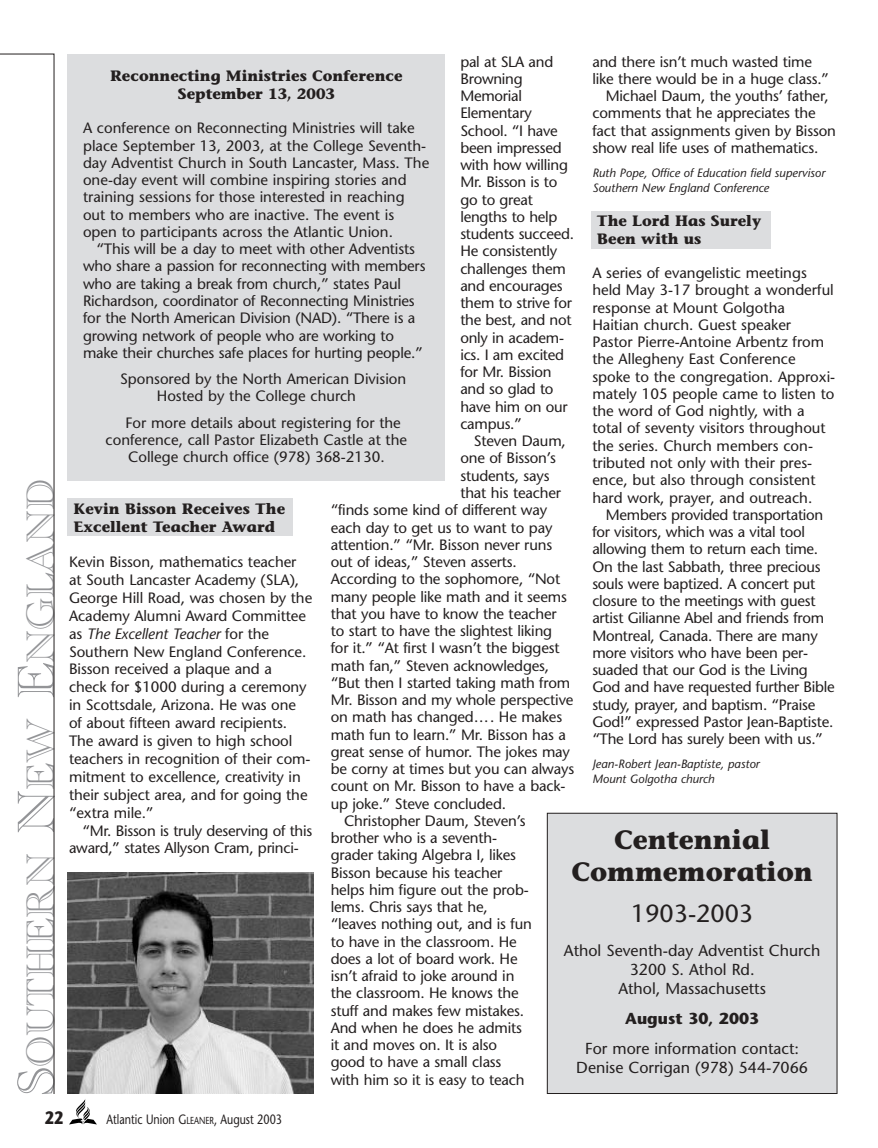
<style>
.page{position:relative;width:878px;height:1148px;background:#fff}
.page>*{position:absolute;margin:0;border:0;box-sizing:border-box;transform-origin:0 0}
.t1{font:40.5px "Academy Engraved Plain";color:#939497}
.t2{font:700 26.55px/31.8px "Stone Informal";color:#231f1f;text-align:center}
.t3{font:24.75px "Stone Sans";color:#231f1f}
.t4{font:700 18px "Stone Sans";color:#231f1f;scale:.8 1}
.t5{font:15.9px/19px "Stone Sans";color:#231f1f;text-align:center}
.t6{font:700 15.9px "Stone Sans";color:#231f1f}
.t7{font:15px/17.2px "Stone Sans";letter-spacing:-.01em;color:#231f1f}
.t8{font:700 15px/17.9px "Stone Informal";color:#231f1f}
.t9{font:13.5px "Stone Sans";color:#231f1f;scale:.8 1}
.t10{font:italic 12px/15px "Stone Sans";color:#231f1f}
.s1{font-size:54px}
.s2{font-size:10.2px}
.s3{font-style:italic}
</style>
<div class="page">
<div style="left:68px;top:498px;width:225px;height:37px;background:#dcdddf"></div>
<div style="left:591px;top:211px;width:180px;height:37px;background:#dcdddf"></div>
<div style="left:68px;top:54px;width:377px;height:426px;background:#dcdddf"></div>
<img style="left:68px;top:872px;width:246px;height:221px">
<div style="left:547px;top:813px;width:290px;height:280px;background:#dcdddf"></div>
<div style="left:547px;top:812px;width:290px;height:281px;border:1px solid #231f1f"></div>
<svg style="left:69px;top:1099px;width:28px;height:25px"></svg>
<svg style="left:1px;top:53px;width:54px;height:1041px"></svg>
<p class="t7" style="left:460px;top:54px;width:115px">pal at SLA and<br>Browning<br>Memorial<br>Elementary<br>School. “I have been impressed with how willing<br>Mr. Bisson is to go to great lengths to help students succeed.<br>He consistently challenges them and encourages them to strive for the best, and not only in academ&shy;ics. I am excited for Mr. Bission and so glad to have him on our campus.”</p>
<p class="t7" style="left:474px;top:434px;width:93px">Steven Daum,</p>
<p class="t7" style="left:460px;top:451px;width:97px">one of Bisson’s</p>
<p class="t7" style="left:460px;top:468px;width:91px">students, says</p>
<p class="t7" style="left:460px;top:486px;width:102px">that his teacher</p>
<p class="t7" style="left:331px;top:503px;width:218px">“finds some kind of different way</p>
<p class="t7" style="left:331px;top:520px;width:223px">each day to get us to want to pay</p>
<p class="t7" style="left:331px;top:537px;width:223px">attention.” “Mr. Bisson never runs</p>
<p class="t7" style="left:331px;top:555px;width:188px">out of ideas,” Steven asserts.</p>
<p class="t7" style="left:331px;top:572px;width:231px">According to the sophomore, “Not</p>
<p class="t7" style="left:331px;top:589px;width:238px">many people like math and it seems</p>
<p class="t7" style="left:331px;top:606px;width:227px">that you have to know the teacher</p>
<p class="t7" style="left:331px;top:624px;width:223px">to start to have the slightest liking</p>
<p class="t7" style="left:331px;top:641px;width:230px">for it.” “At first I wasn’t the biggest</p>
<p class="t7" style="left:331px;top:658px;width:220px">math fan,” Steven acknowledges,</p>
<p class="t7" style="left:331px;top:675px;width:241px">“But then I started taking math from</p>
<p class="t7" style="left:331px;top:693px;width:244px">Mr. Bisson and my whole perspective</p>
<p class="t7" style="left:331px;top:710px;width:233px">on math has changed…. He makes</p>
<p class="t7" style="left:331px;top:727px;width:237px">math fun to learn.” Mr. Bisson has a</p>
<p class="t7" style="left:331px;top:744px;width:241px">great sense of humor. The jokes may</p>
<p class="t7" style="left:331px;top:762px;width:245px">be corny at times but you can always</p>
<p class="t7" style="left:331px;top:779px;width:236px">count on Mr. Bisson to have a back-</p>
<p class="t7" style="left:331px;top:796px;width:177px">up joke.” Steve concluded.</p>
<p class="t7" style="left:344px;top:813px;width:183px">Christopher Daum, Steven’s</p>
<p class="t7" style="left:331px;top:831px;width:168px">brother who is a seventh-</p>
<p class="t7" style="left:331px;top:848px;width:187px">grader taking Algebra I, likes</p>
<p class="t7" style="left:331px;top:865px;width:173px">Bisson because his teacher</p>
<p class="t7" style="left:331px;top:882px;width:200px">helps him figure out the prob-</p>
<p class="t7" style="left:331px;top:900px;width:159px">lems. Chris says that he,</p>
<p class="t7" style="left:331px;top:917px;width:203px">“leaves nothing out, and is fun</p>
<p class="t7" style="left:331px;top:934px;width:188px">to have in the classroom. He</p>
<p class="t7" style="left:331px;top:951px;width:188px">does a lot of board work. He</p>
<p class="t7" style="left:331px;top:969px;width:185px">isn’t afraid to joke around in</p>
<p class="t7" style="left:331px;top:986px;width:189px">the classroom. He knows the</p>
<p class="t7" style="left:331px;top:1003px;width:195px">stuff and makes few mistakes.</p>
<p class="t7" style="left:331px;top:1020px;width:193px">And when he does he admits</p>
<p class="t7" style="left:331px;top:1038px;width:168px">it and moves on. It is also</p>
<p class="t7" style="left:331px;top:1055px;width:172px">good to have a small class</p>
<p class="t7" style="left:331px;top:1072px;width:195px">with him so it is easy to teach</p>
<p class="t7" style="left:592px;top:54px;width:221px">and there isn’t much wasted time</p>
<p class="t7" style="left:592px;top:72px;width:238px">like there would be in a huge class.”</p>
<p class="t7" style="left:606px;top:89px;width:224px">Michael Daum, the youths’ father,</p>
<p class="t7" style="left:592px;top:106px;width:225px">comments that he appreciates the</p>
<p class="t7" style="left:592px;top:123px;width:245px">fact that assignments given by Bisson</p>
<p class="t7" style="left:592px;top:141px;width:228px">show real life uses of mathematics.</p>
<p class="t10" style="left:592px;top:166px;width:234px">Ruth Pope, Office of Education field supervisor<br>Southern New England Conference</p>
<p class="t8" style="left:597px;top:214px;width:166px;line-height:17.2px">The Lord Has Surely<br>Been with us</p>
<p class="t7" style="left:592px;top:266px;width:244px">A series of evangelistic meetings held May 3-17 brought a wonderful response at Mount Golgotha Haitian church. Guest speaker Pastor Pierre-Antoine Arbentz from the Allegheny East Conference spoke to the congregation. Approxi&shy;mately 105 people came to listen to the word of God nightly, with a total of seventy visitors throughout the series. Church members con&shy;tributed not only with their pres&shy;ence, but also through consistent hard work, prayer, and outreach.</p>
<p class="t7" style="left:592px;top:507px;width:244px;text-indent:14px">Members provided transportation for visitors, which was a vital tool allowing them to return each time.<br>On the last Sabbath, three precious souls were baptized. A concert put closure to the meetings with guest artist Gilianne Abel and friends from Montreal, Canada. There are many more visitors who have been per&shy;suaded that our God is the Living God and have requested further Bible study, prayer, and baptism. “Praise God!” expressed Pastor Jean-Baptiste. “The Lord has surely been with us.”</p>
<p class="t10" style="left:592px;top:757px;width:169px">Jean-Robert Jean-Baptiste, pastor<br>Mount Golgotha church</p>
<p class="t8" style="left:110px;top:68px;width:294px;text-align:center">Reconnecting Ministries Conference<br>September 13, 2003</p>
<p class="t7" style="left:83px;top:121px;width:348px">A conference on Reconnecting Ministries will take place September 13, 2003, at the College Seventh&shy;day Adventist Church in South Lancaster, Mass. The one-day event will combine inspiring stories and training sessions for those interested in reaching out to members who are inactive. The event is open to participants across the Atlantic Union.</p>
<p class="t7" style="left:83px;top:242px;width:344px;text-indent:14px">“This will be a day to meet with other Adventists who share a passion for reconnecting with members who are taking a break from church,” states Paul Richardson, coordinator of Reconnecting Ministries for the North American Division (NAD). “There is a growing network of people who are working to make their churches safe places for hurting people.”</p>
<p class="t7" style="left:157px;top:372px;width:251px;text-indent:-37px">Sponsored by the North American Division<br>Hosted by the College church</p>
<p class="t7" style="left:125px;top:415px;width:277px">For more details about registering for the</p>
<p class="t7" style="left:106px;top:432px;width:303px">conference, call Pastor Elizabeth Castle at the</p>
<p class="t7" style="left:128px;top:450px;width:258px">College church office (978) 368-2130.</p>
<h1 class="t1" style="left:26px;top:1095px;width:617px;rotate:-90deg"><span class="s1">S</span>OUTHERN <span class="s1">N</span>EW <span class="s1">E</span>NGLAND</h1>
<p class="t4" style="left:45px;top:1110px;width:24px">22</p>
<p class="t9" style="left:106px;top:1113px;width:221px">Atlantic Union G<span class="s2">LEANER</span>, August 2003</p>
<p class="t8" style="left:74px;top:501px;width:213px">Kevin Bisson Receives The<br>Excellent Teacher Award</p>
<p class="t7" style="left:69px;top:554px;width:245px;line-height:17.9px">Kevin Bisson, mathematics teacher at South Lancaster Academy (SLA),<br>George Hill Road, was chosen by the<br>Academy Alumni Award Committee as <span class="s3">The Excellent Teacher</span> for the<br>Southern New England Conference.<br>Bisson received a plaque and a check for $1000 during a ceremony in Scottsdale, Arizona. He was one of about fifteen award recipients.<br>The award is given to high school teachers in recognition of their com&shy;mitment to excellence, creativity in their subject area, and for going the “extra mile.”</p>
<p class="t7" style="left:69px;top:823px;width:245px;line-height:17.9px;text-indent:14px">“Mr. Bisson is truly deserving of this award,” states Allyson Cram, princi-</p>
<h2 class="t2" style="left:571px;top:826px;width:243px">Centennial<br>Commemoration</h2>
<h3 class="t3" style="left:631px;top:904px;width:123px">1903-2003</h3>
<p class="t5" style="left:564px;top:942px;width:258px">Athol Seventh-day Adventist Church<br>3200 S. Athol Rd.<br>Athol, Massachusetts</p>
<p class="t6" style="left:625px;top:1012px;width:135px">August 30, 2003</p>
<p class="t5" style="left:576px;top:1040px;width:233px">For more information contact:<br>Denise Corrigan (978) 544-7066</p>
</div>
